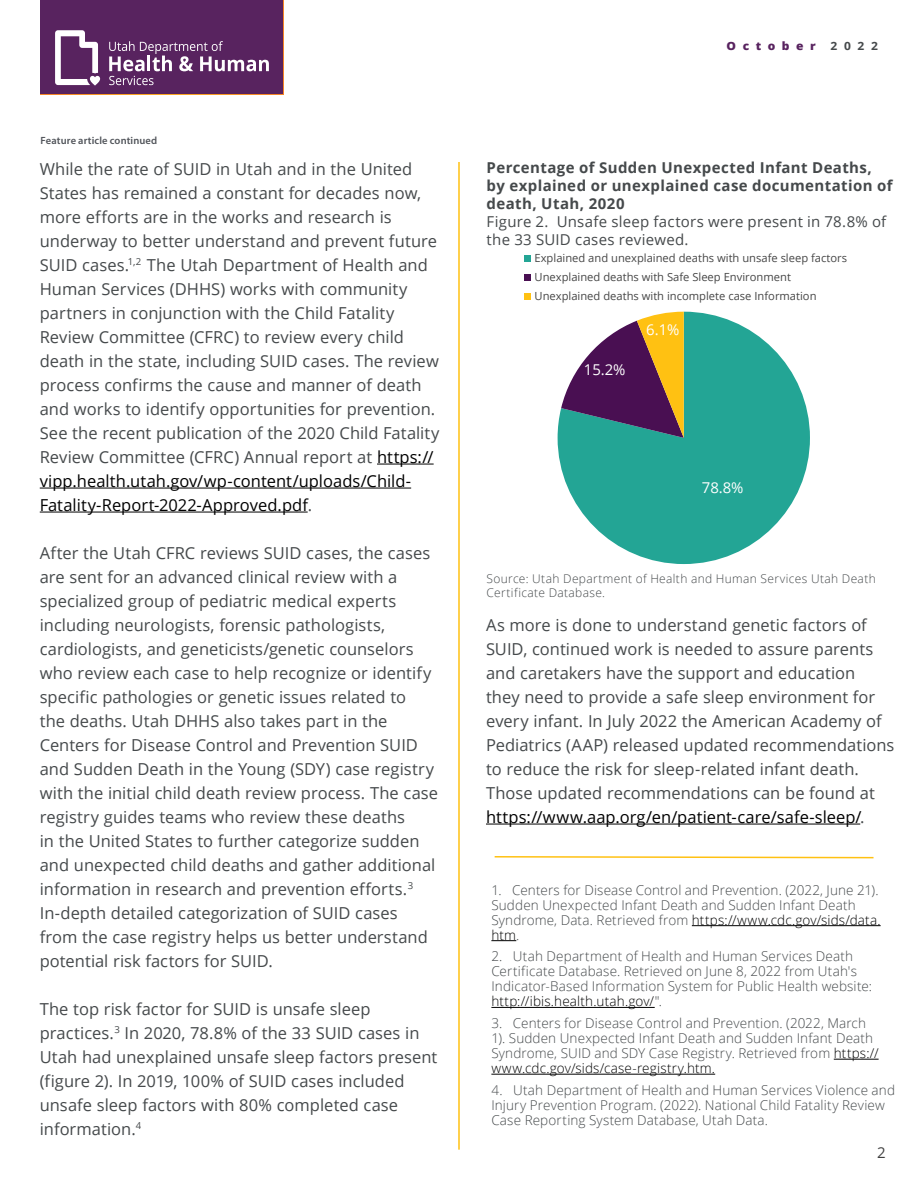
<style>
.page{position:relative;width:918px;height:1188px;background:#fff}
.page>*{position:absolute;margin:0;border:0;box-sizing:border-box;transform-origin:0 0}
.t1{font:16.5px/24px "Open Sans";color:#45494b}
.t2{font:700 15px/18px "Open Sans";letter-spacing:.025em;color:#45494b}
.t3{font:15px/18px "Open Sans";letter-spacing:.015em;color:#45494b}
.t4{font:15px "Open Sans";color:#404040}
.t5{font:14.85px "Open Sans";color:#fff}
.t6{font:300 13.5px/15px "Open Sans";letter-spacing:.01em;color:#45494b}
.t7{font:300 12px/13.5px "Open Sans";letter-spacing:.025em;color:#45494b}
.t8{font:12px "Myriad Pro";color:#fff}
.t9{font:800 11.4px "Open Sans";letter-spacing:.54em;color:#58235f;scale:1.05 1}
.t10{font:700 11.4px "Open Sans";color:#45494b;scale:1.05 1}
.t11{font:11.25px/18.8px "Open Sans";color:#474747}
.t12{font:600 10.5px "Myriad Pro";letter-spacing:.015em;color:#52555b}
.s1{color:#000}
</style>
<div class="page">
<hr style="left:458px;top:162px;width:2px;height:988px;background:#ffc112">
<div style="left:40px;top:0;width:244px;height:94px;background:#58235f"></div>
<svg style="left:55px;top:30px;width:214px;height:56px"></svg>
<hr style="left:377px;top:464px;width:57px;height:1px;background:#000">
<hr style="left:40px;top:488px;width:371px;height:1px;background:#000">
<hr style="left:40px;top:512px;width:268px;height:1px;background:#000">
<hr style="left:486px;top:824px;width:374px;height:1px;background:#000">
<svg style="left:494px;top:856px;width:380px;height:3px"></svg>
<hr style="left:692px;top:925px;width:189px;height:1px;background:#000">
<svg style="left:491px;top:940px;width:25px;height:1px"></svg>
<hr style="left:491px;top:1007px;width:164px;height:1px;background:#000">
<hr style="left:834px;top:1059px;width:45px;height:1px;background:#000">
<hr style="left:491px;top:1074px;width:224px;height:1px;background:#000">
<svg style="left:558px;top:312px;width:252px;height:252px;fill:#23a595"></svg>
<svg style="left:561px;top:312px;width:123px;height:126px"></svg>
<div style="left:525px;top:255px;width:6px;height:7px;background:#23a595"></div>
<div style="left:525px;top:274px;width:6px;height:7px;background:#490f52"></div>
<div style="left:525px;top:293px;width:6px;height:7px;background:#ffc112"></div>
<p class="t12" style="left:40px;top:134px;width:118px">Feature article continued</p>
<p class="t1" style="left:40px;top:156px;width:401px">While the rate of SUID in Utah and in the United States has remained a constant for decades now, more efforts are in the works and research is underway to better understand and prevent future SUID cases.<sup>1,2</sup> The Utah Department of Health and Human Services (DHHS) works with community partners in conjunction with the Child Fatality Review Committee (CFRC) to review every child death in the state, including SUID cases. The review process confirms the cause and manner of death and works to identify opportunities for prevention.<br>See the recent publication of the 2020 Child Fatality Review Committee (CFRC) Annual report at <span class="s1">https:// vipp.health.utah.gov/wp-content/uploads/Child-Fatality-Report-2022-Approved.pdf</span>.</p>
<p class="t1" style="left:40px;top:540px;width:400px">After the Utah CFRC reviews SUID cases, the cases are sent for an advanced clinical review with a specialized group of pediatric medical experts including neurologists, forensic pathologists, cardiologists, and geneticists/genetic counselors who review each case to help recognize or identify specific pathologies or genetic issues related to<br>the deaths. Utah DHHS also takes part in the Centers for Disease Control and Prevention SUID and Sudden Death in the Young (SDY) case registry with the initial child death review process. The case registry guides teams who review these deaths<br>in the United States to further categorize sudden and unexpected child deaths and gather additional information in research and prevention efforts.<sup>3<br></sup>In-depth detailed categorization of SUID cases from the case registry helps us better understand potential risk factors for SUID.</p>
<p class="t1" style="left:40px;top:996px;width:399px">The top risk factor for SUID is unsafe sleep practices.<sup>3</sup> In 2020, 78.8% of the 33 SUID cases in Utah had unexplained unsafe sleep factors present (figure 2). In 2019, 100% of SUID cases included unsafe sleep factors with 80% completed case information.<sup>4</sup></p>
<p class="t8" style="left:247px;top:428px;width:6px">*</p>
<p class="t9" style="left:727px;top:37px;width:86px">October</p>
<p class="t10" style="left:831px;top:37px;width:47px">2022</p>
<p class="t2" style="left:487px;top:159px;width:407px">Percentage of Sudden Unexpected Infant Deaths, by explained or unexplained case documentation of death, Utah, 2020</p>
<p class="t3" style="left:487px;top:213px;width:401px">Figure 2. Unsafe sleep factors were present in 78.8% of the 33 SUID cases reviewed.</p>
<p class="t11" style="left:535px;top:248px;width:314px">Explained and unexplained deaths with unsafe sleep factors<br>Unexplained deaths with Safe Sleep Environment<br>Unexplained deaths with incomplete case Information</p>
<p class="t5" style="left:584px;top:360px;width:43px">15.2%</p>
<p class="t5" style="left:646px;top:320px;width:35px">6.1%</p>
<p class="t5" style="left:702px;top:478px;width:43px">78.8%</p>
<p class="t7" style="left:487px;top:572px;width:391px">Source: Utah Department of Health and Human Services Utah Death<br>Certificate Database.</p>
<p class="t1" style="left:486px;top:612px;width:410px">As more is done to understand genetic factors of SUID, continued work is needed to assure parents and caretakers have the support and education<br>they need to provide a safe sleep environment for every infant. In July 2022 the American Academy of Pediatrics (AAP) released updated recommendations to reduce the risk for sleep-related infant death.<br>Those updated recommendations can be found at <span class="s1">https://www.aap.org/en/patient-care/safe-sleep/</span>.</p>
<p class="t6" style="left:491px;top:882px;width:391px">1. Centers for Disease Control and Prevention. (2022, June 21).<br>Sudden Unexpected Infant Death and Sudden Infant Death Syndrome, Data. Retrieved from <span class="s1">https://www.cdc.gov/sids/data. htm</span>.</p>
<p class="t6" style="left:491px;top:949px;width:382px">2. Utah Department of Health and Human Services Death Certificate Database. Retrieved on June 8, 2022 from Utah's Indicator-Based Information System for Public Health website: <span class="s1">http://ibis.health.utah.gov/</span>".</p>
<p class="t6" style="left:491px;top:1015px;width:389px">3. Centers for Disease Control and Prevention. (2022, March 1). Sudden Unexpected Infant Death and Sudden Infant Death Syndrome, SUID and SDY Case Registry. Retrieved from <span class="s1">https:// www.cdc.gov/sids/case-registry.htm.</span></p>
<p class="t6" style="left:491px;top:1082px;width:405px">4. Utah Department of Health and Human Services Violence and<br>Injury Prevention Program. (2022). National Child Fatality Review<br>Case Reporting System Database, Utah Data.</p>
<p class="t4" style="left:877px;top:1142px;width:10px">2</p>
</div>
